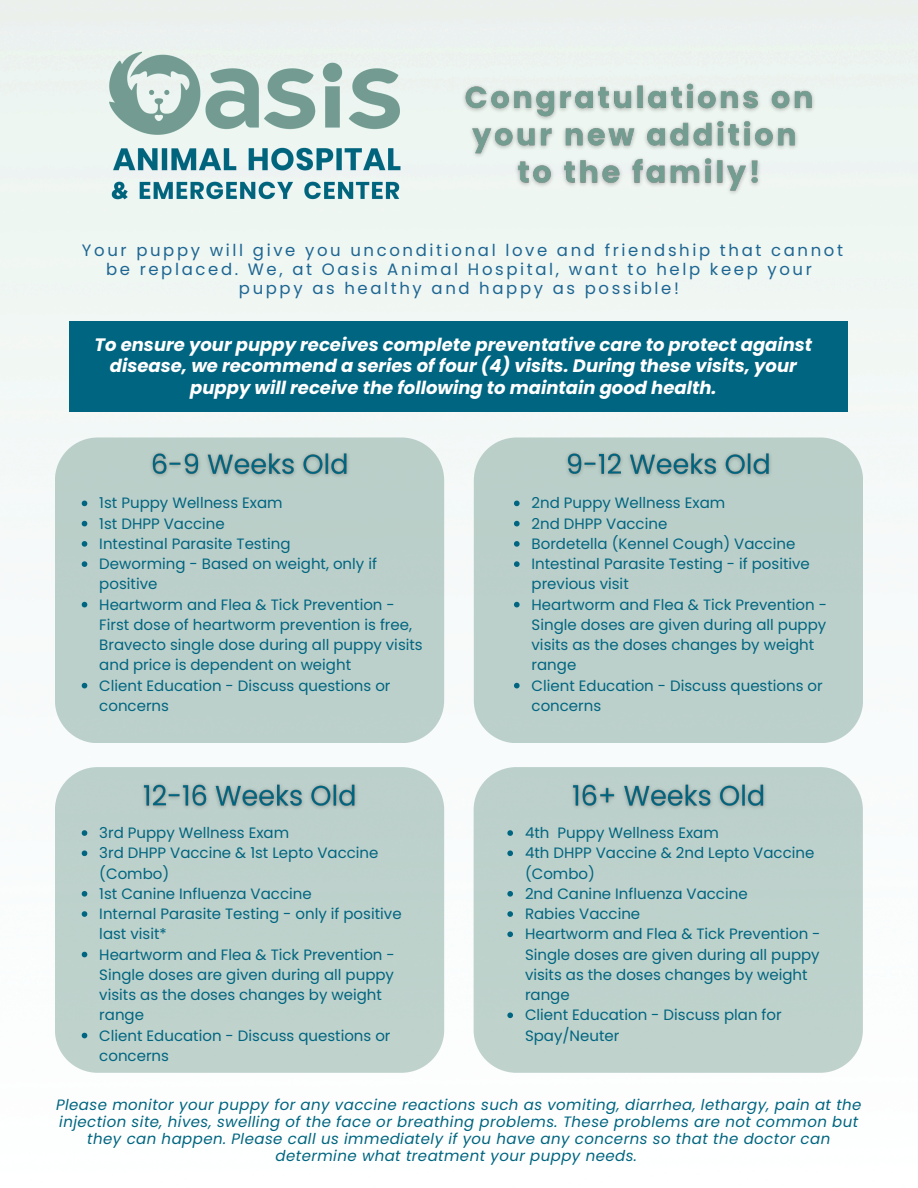
<style>
.page{position:relative;width:918px;height:1188px;background:#fff}
.page>*{position:absolute;margin:0;border:0;box-sizing:border-box;transform-origin:0 0}
.t1{font:italic 700 18px/21.3px "Poppins";color:#fff;text-align:center}
.t2{font:16.5px/19.2px "Poppins";letter-spacing:.16em;color:#1e6692;text-align:center}
.t3{font:15px/20.2px "Poppins";color:#006580}
.t4{font:italic 15px/16.8px "Poppins";letter-spacing:.03em;color:#006580;text-align:center}
</style>
<div class="page">
<img style="left:0;top:0;width:918px;height:1034px">
<div style="left:70px;top:321px;width:778px;height:91px;background:#006580"></div>
<div style="left:55px;top:437px;width:389px;height:306px;background:#bbd0cb"></div>
<div style="left:474px;top:437px;width:389px;height:306px;background:#bbd0cb"></div>
<div style="left:55px;top:767px;width:389px;height:306px;background:#bed2cc"></div>
<div style="left:474px;top:767px;width:389px;height:306px;background:#bed2cc"></div>
<img style="left:88px;top:37px;width:322px;height:173px">
<img style="left:457px;top:75px;width:363px;height:126px">
<img style="left:145px;top:446px;width:211px;height:37px">
<svg style="left:82px;top:501px;width:5px;height:5px"></svg>
<svg style="left:82px;top:521px;width:5px;height:5px"></svg>
<svg style="left:82px;top:541px;width:5px;height:6px"></svg>
<svg style="left:82px;top:561px;width:5px;height:6px"></svg>
<svg style="left:82px;top:602px;width:5px;height:5px"></svg>
<svg style="left:82px;top:683px;width:5px;height:5px"></svg>
<img style="left:560px;top:446px;width:218px;height:37px">
<img style="left:136px;top:778px;width:228px;height:37px">
<img style="left:565px;top:778px;width:206px;height:37px">
<svg style="left:514px;top:501px;width:6px;height:5px"></svg>
<svg style="left:514px;top:521px;width:6px;height:5px"></svg>
<svg style="left:514px;top:541px;width:6px;height:6px"></svg>
<svg style="left:514px;top:561px;width:6px;height:6px"></svg>
<svg style="left:514px;top:602px;width:6px;height:5px"></svg>
<svg style="left:514px;top:683px;width:6px;height:5px"></svg>
<svg style="left:82px;top:830px;width:5px;height:6px"></svg>
<svg style="left:82px;top:850px;width:5px;height:6px"></svg>
<svg style="left:82px;top:891px;width:5px;height:6px"></svg>
<svg style="left:82px;top:911px;width:5px;height:6px"></svg>
<svg style="left:82px;top:952px;width:5px;height:5px"></svg>
<svg style="left:82px;top:1033px;width:5px;height:5px"></svg>
<svg style="left:507px;top:830px;width:6px;height:6px"></svg>
<svg style="left:507px;top:850px;width:6px;height:6px"></svg>
<svg style="left:507px;top:891px;width:6px;height:6px"></svg>
<svg style="left:507px;top:911px;width:6px;height:6px"></svg>
<svg style="left:507px;top:931px;width:6px;height:6px"></svg>
<svg style="left:507px;top:1012px;width:6px;height:6px"></svg>
<h3 class="t2" style="left:82px;top:240px;width:763px">Your puppy will give you unconditional love and friendship that cannot be replaced. We, at Oasis Animal Hospital, want to help keep your puppy as healthy and happy as possible!</h3>
<h4 class="t1" style="left:94px;top:334px;width:719px">To ensure your puppy receives complete preventative care to protect against disease, we recommend a series of four (4) visits. During these visits, your puppy will receive the following to maintain good health.</h4>
<p class="t3" style="left:99px;top:493px;width:185px">1st Puppy Wellness Exam</p>
<p class="t3" style="left:99px;top:513px;width:127px">1st DHPP Vaccine</p>
<p class="t3" style="left:99px;top:534px;width:193px">Intestinal Parasite Testing</p>
<p class="t3" style="left:99px;top:554px;width:279px">Deworming - Based on weight, only if positive</p>
<p class="t3" style="left:99px;top:594px;width:325px">Heartworm and Flea &amp; Tick Prevention - First dose of heartworm prevention is free, Bravecto single dose during all puppy visits and price is dependent on weight</p>
<p class="t3" style="left:99px;top:675px;width:293px">Client Education - Discuss questions or concerns</p>
<p class="t3" style="left:99px;top:823px;width:191px">3rd Puppy Wellness Exam</p>
<p class="t3" style="left:99px;top:843px;width:281px">3rd DHPP Vaccine &amp; 1st Lepto Vaccine (Combo)</p>
<p class="t3" style="left:99px;top:883px;width:214px">1st Canine Influenza Vaccine</p>
<p class="t3" style="left:99px;top:904px;width:304px">Internal Parasite Testing - only if positive last visit*</p>
<p class="t3" style="left:99px;top:944px;width:297px">Heartworm and Flea &amp; Tick Prevention -<br>Single doses are given during all puppy visits as the doses changes by weight range</p>
<p class="t3" style="left:99px;top:1025px;width:293px">Client Education - Discuss questions or concerns</p>
<p class="t3" style="left:532px;top:493px;width:195px">2nd Puppy Wellness Exam</p>
<p class="t3" style="left:532px;top:513px;width:137px">2nd DHPP Vaccine</p>
<p class="t3" style="left:532px;top:534px;width:265px">Bordetella (Kennel Cough) Vaccine</p>
<p class="t3" style="left:532px;top:554px;width:280px">Intestinal Parasite Testing - if positive previous visit</p>
<p class="t3" style="left:532px;top:594px;width:297px">Heartworm and Flea &amp; Tick Prevention -<br>Single doses are given during all puppy visits as the doses changes by weight range</p>
<p class="t3" style="left:532px;top:675px;width:293px">Client Education - Discuss questions or concerns</p>
<p class="t3" style="left:525px;top:823px;width:195px">4th Puppy Wellness Exam</p>
<p class="t3" style="left:525px;top:843px;width:291px">4th DHPP Vaccine &amp; 2nd Lepto Vaccine (Combo)</p>
<p class="t3" style="left:525px;top:883px;width:224px">2nd Canine Influenza Vaccine</p>
<p class="t3" style="left:525px;top:904px;width:117px">Rabies Vaccine</p>
<p class="t3" style="left:525px;top:924px;width:297px">Heartworm and Flea &amp; Tick Prevention -<br>Single doses are given during all puppy visits as the doses changes by weight range</p>
<p class="t3" style="left:525px;top:1005px;width:258px">Client Education - Discuss plan for<br>Spay/Neuter</p>
<p class="t4" style="left:56px;top:1097px;width:807px">Please monitor your puppy for any vaccine reactions such as vomiting, diarrhea, lethargy, pain at the injection site, hives, swelling of the face or breathing problems. These problems are not common but they can happen. Please call us immediately if you have any concerns so that the doctor can determine what treatment your puppy needs.</p>
</div>
